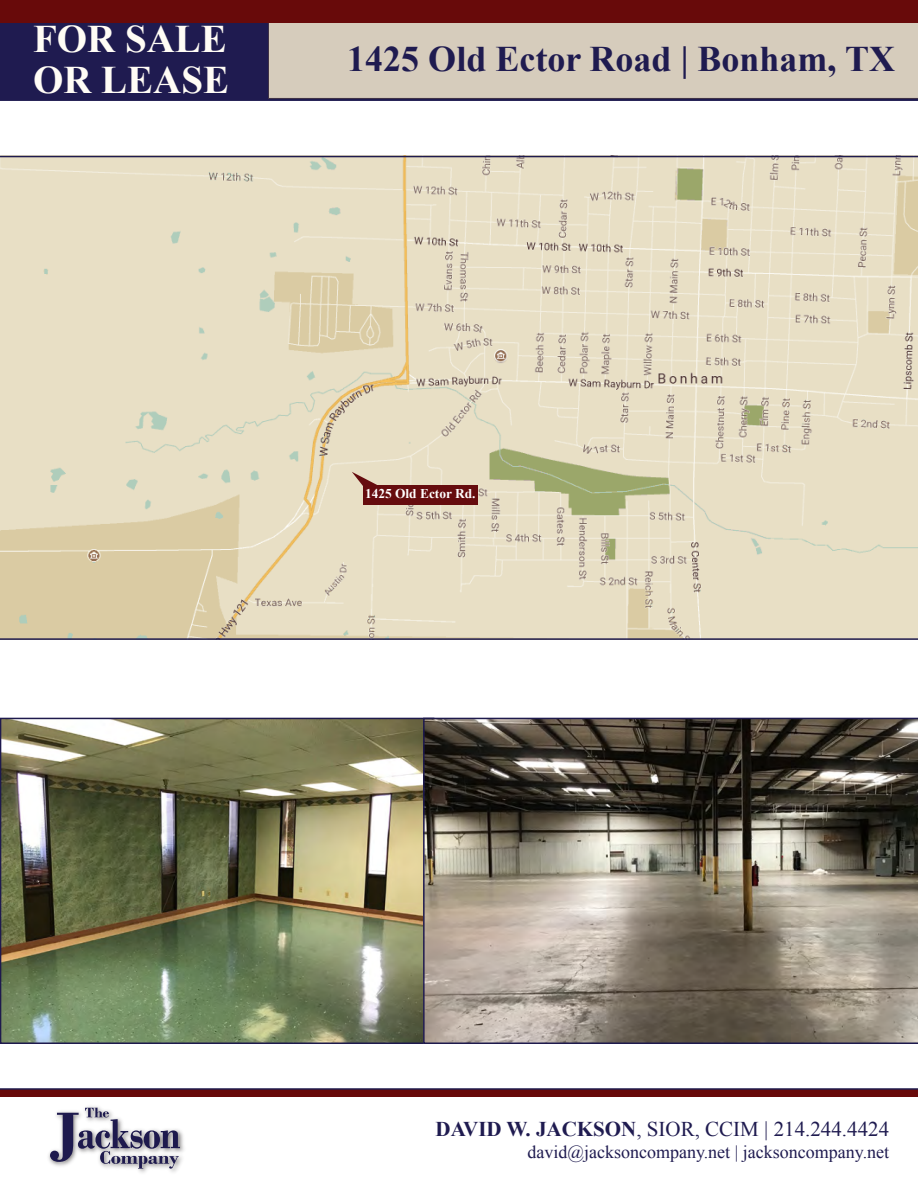
<style>
.page{position:relative;width:918px;height:1188px;background:#fff}
.page>*{position:absolute;margin:0;border:0;box-sizing:border-box;transform-origin:0 0}
.t1{font:700 65.4px "Bodoni";color:#1e1a4e}
.t2{font:700 39px/41px "Times New Roman";color:#fffcf5}
.t3{font:700 36px "Times New Roman";color:#1f1b50}
.t4{font:21px "Times New Roman";color:#1f1b50}
.t5{font:18px "Times New Roman";color:#1f1b50}
.t6{font:700 13.35px "Times New Roman";color:#fff}
.s1{font-weight:700}
</style>
<div class="page">
<div style="left:0;top:1089px;width:918px;height:7px;background:#680a0a"></div>
<img style="left:44px;top:1096px;width:144px;height:77px">
<svg style="left:78px;top:1108px;width:102px;height:61px"></svg>
<div style="left:0;top:0;width:918px;height:23px;background:#680a0a"></div>
<hr style="left:0;top:98px;width:918px;height:3px;background:#1f1b50">
<div style="left:0;top:23px;width:269px;height:76px;background:#1f1b50"></div>
<div style="left:269px;top:23px;width:649px;height:76px;background:#d6ccbc"></div>
<img style="left:0;top:157px;width:918px;height:481px">
<div style="left:363px;top:485px;width:115px;height:19px;background:#660c0e"></div>
<svg style="left:352px;top:472px;width:26px;height:20px"></svg>
<hr style="left:0;top:1088px;width:918px;height:2px;background:#1e1a4d">
<hr style="left:0;top:638px;width:918px;height:2px;background:#1f1b4e">
<hr style="left:0;top:156px;width:918px;height:1px;background:#1f1b4e">
<img style="left:3px;top:721px;width:420px;height:320px">
<div style="left:0;top:718px;width:434px;height:326px;border:2px solid #1e1a4d"></div>
<svg style="left:423px;top:718px;width:495px;height:326px;background:#7b7367"></svg>
<h2 class="t2" style="left:33px;top:18px;width:198px">FOR SALE<br>OR LEASE</h2>
<h3 class="t3" style="left:347px;top:34px;width:549px">1425 Old Ector Road | Bonham, TX</h3>
<p class="t6" style="left:365px;top:484px;width:112px">1425 Old Ector Rd.</p>
<h1 class="t1" style="left:49px;top:1096px;width:34px">J</h1>
<p class="t4" style="left:436px;top:1115px;width:455px"><span class="s1">DAVID W. JACKSON</span>, SIOR, CCIM | 214.244.4424</p>
<p class="t5" style="left:527px;top:1140px;width:363px">david@jacksoncompany.net | jacksoncompany.net</p>
</div>
